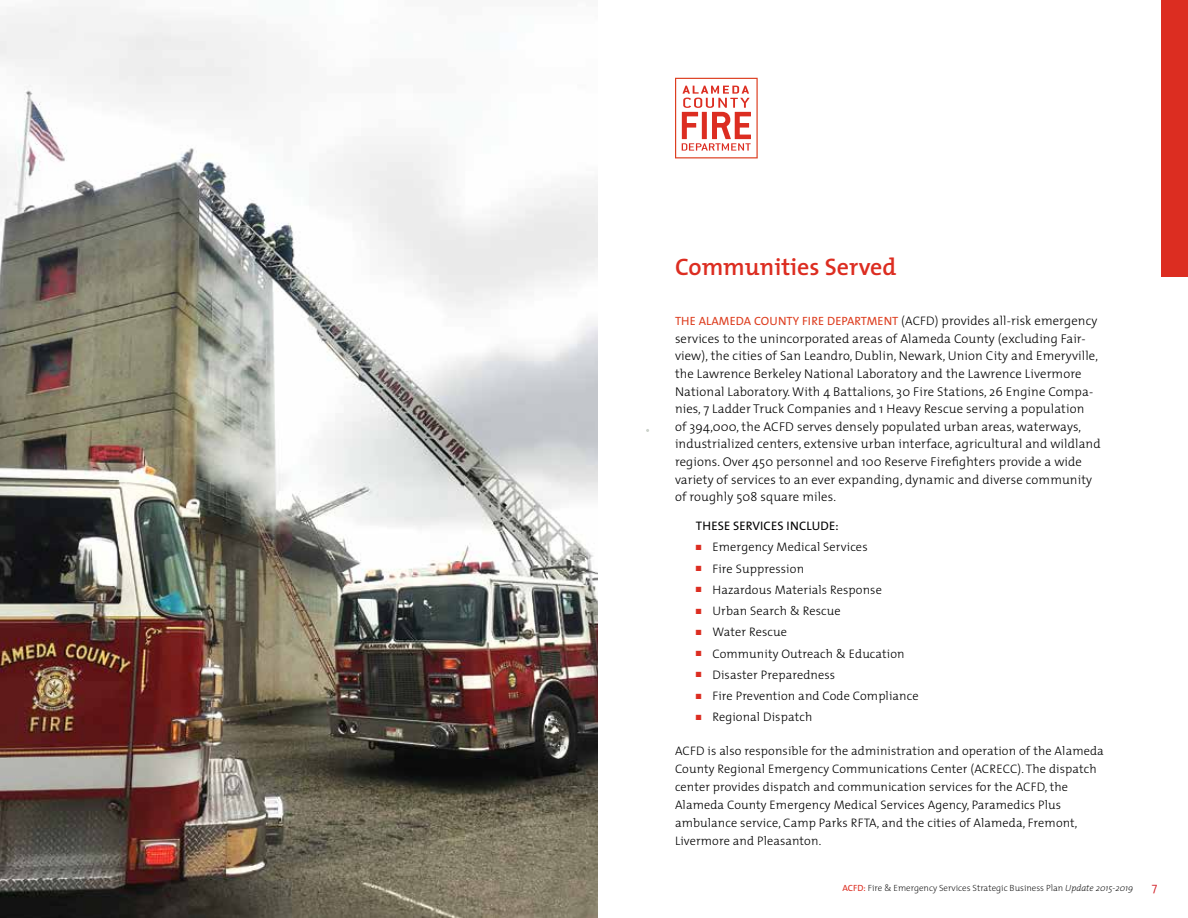
<style>
.page{position:relative;width:1188px;height:918px;background:#fff}
.page>*{position:absolute;margin:0;border:0;box-sizing:border-box;transform-origin:0 0}
.t1{font:600 24px "The Mix";color:#dc2d21}
.t2{font:300 12.75px/17.5px "The Mix";letter-spacing:.01em;color:#000}
.t3{font:300 12.3px/18px "The Mix";letter-spacing:.01em;color:#000}
.t4{font:12.3px "The Mix Caps";letter-spacing:.01em;color:#000}
.t5{font:12px "The Mix Caps";letter-spacing:.01em;color:#dd3e20}
.t6{font:300 12px "The Mix";color:#d2232a}
.t7{font:200 9px "The Mix";color:#000}
.s1{font-family:"The Mix";font-weight:300;font-size:12.3px;color:#000}
.s2{font-family:"The Mix";font-weight:300;font-size:12.75px;color:#000}
.s3{color:#dc2d21}
.s4{font-family:"The Mix Caps";font-weight:400;color:#dc2d21}
.s5{font-style:italic}
</style>
<div class="page">
<div style="left:1161px;top:0;width:27px;height:276px;background:#dc2d21"></div>
<img style="left:0;top:6px;width:597px;height:912px">
<svg style="left:675px;top:78px;width:83px;height:80px"></svg>
<h1 class="t1" style="left:675px;top:247px;width:223px">Communities Served</h1>
<p class="t5" style="left:675px;top:311px;width:424px">THE ALAMEDA COUNTY FIRE DEPARTMENT <span class="s1">(ACFD)</span> <span class="s2">provides all-risk emergency</span></p>
<p class="t2" style="left:675px;top:329px;width:427px">services to the unincorporated areas of Alameda County (excluding Fair&shy;view), the cities of San Leandro, Dublin, Newark, Union City and Emeryville, the Lawrence Berkeley National Laboratory and the Lawrence Livermore National Laboratory. With 4 Battalions, 30 Fire Stations, 26 Engine Compa&shy;nies, 7 Ladder Truck Companies and 1 Heavy Rescue serving a population<br>of 394,000, the ACFD serves densely populated urban areas, waterways, industrialized centers, extensive urban interface, agricultural and wildland regions. Over 450 personnel and 100 Reserve Firefighters provide a wide variety of services to an ever expanding, dynamic and diverse community of roughly 508 square miles.</p>
<p class="t4" style="left:696px;top:516px;width:144px">THESE SERVICES INCLUDE:</p>
<p class="t3" style="left:696px;top:538px;width:173px"><span class="s3">■</span> Emergency Medical Services</p>
<p class="t3" style="left:696px;top:559px;width:110px"><span class="s3">■</span> Fire Suppression</p>
<p class="t3" style="left:696px;top:580px;width:187px"><span class="s3">■</span> Hazardous Materials Response</p>
<p class="t3" style="left:696px;top:601px;width:146px"><span class="s3">■</span> Urban Search &amp; Rescue</p>
<p class="t3" style="left:696px;top:623px;width:93px"><span class="s3">■</span> Water Rescue</p>
<p class="t3" style="left:696px;top:644px;width:210px"><span class="s3">■</span> Community Outreach &amp; Education</p>
<p class="t3" style="left:696px;top:665px;width:141px"><span class="s3">■</span> Disaster Preparedness</p>
<p class="t3" style="left:696px;top:686px;width:224px"><span class="s3">■</span> Fire Prevention and Code Compliance</p>
<p class="t3" style="left:696px;top:708px;width:118px"><span class="s3">■</span> Regional Dispatch</p>
<p class="t3" style="left:675px;top:742px;width:430px">ACFD is also responsible for the administration and operation of the Alameda County Regional Emergency Communications Center (ACRECC). The dispatch center provides dispatch and communication services for the ACFD, the Alameda County Emergency Medical Services Agency, Paramedics Plus ambulance service, Camp Parks RFTA, and the cities of Alameda, Fremont, Livermore and Pleasanton.</p>
<p class="t7" style="left:843px;top:881px;width:292px"><span class="s4">ACFD:</span> Fire &amp; Emergency Services Strategic Business Plan <span class="s5">Update 2015-2019</span></p>
<p class="t6" style="left:1152px;top:877px;width:7px">7</p>
</div>
